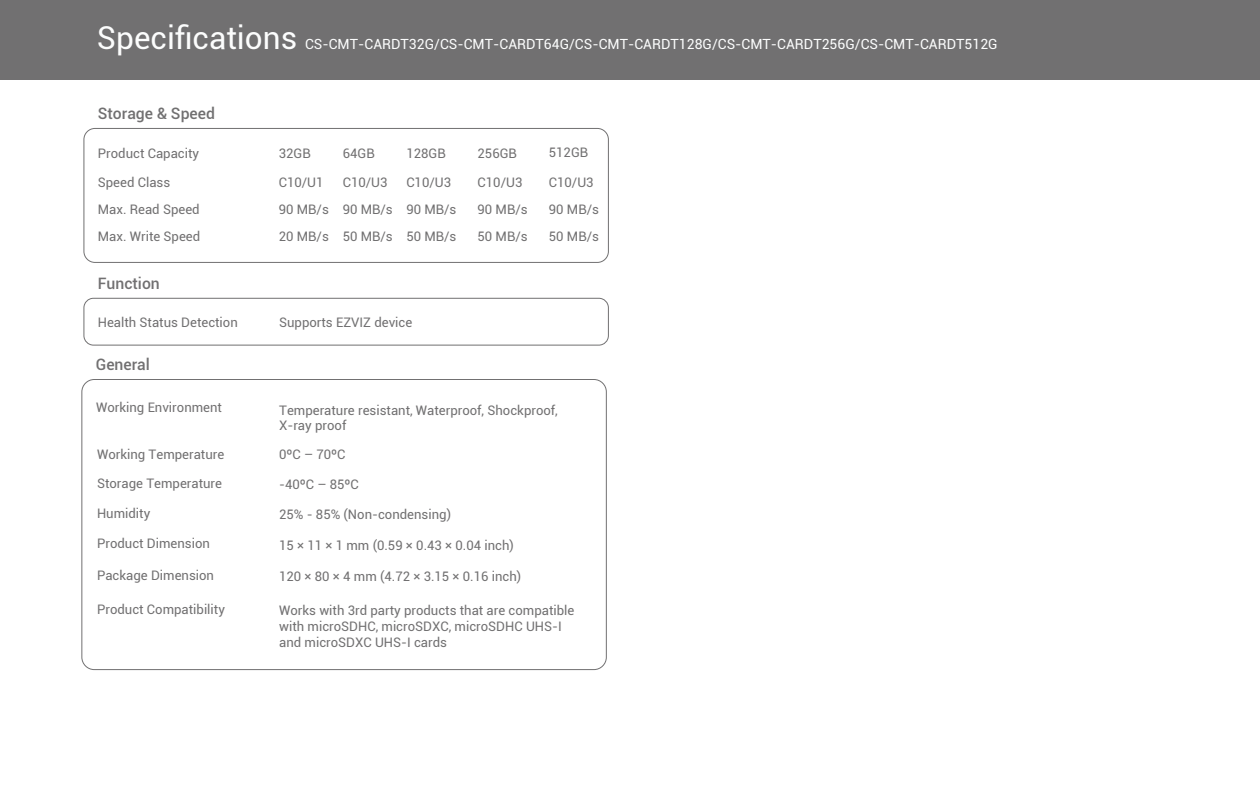
<style>
.page{position:relative;width:1260px;height:788px;background:#fff}
.page>*{position:absolute;margin:0;border:0;box-sizing:border-box;transform-origin:0 0}
.t1{font:31.5px "Roboto";color:#fcfdfd}
.t2{font:500 15.75px "Roboto";color:#717071}
.t3{font:14px "Roboto";color:#fcfdfd}
.t4{font:13.12px/15.8px "Roboto";color:#717071}
</style>
<div class="page">
<div style="left:0;top:0;width:1260px;height:80px;background:#717071"></div>
<div style="left:83px;top:128px;width:526px;height:135px;border:1px solid #717071;border-radius:11px"></div>
<div style="left:83px;top:298px;width:526px;height:47px;border:1px solid #717071;border-radius:10px"></div>
<div style="left:81px;top:379px;width:526px;height:291px;border:1px solid #717071;border-radius:12px"></div>
<h1 class="t1" style="left:97px;top:16px;width:202px">Specifications</h1>
<p class="t3" style="left:305px;top:35px;width:694px">CS-CMT-CARDT32G/CS-CMT-CARDT64G/CS-CMT-CARDT128G/CS-CMT-CARDT256G/CS-CMT-CARDT512G</p>
<p class="t2" style="left:98px;top:103px;width:119px">Storage &amp; Speed</p>
<p class="t4" style="left:98px;top:145px;width:103px">Product Capacity</p>
<p class="t4" style="left:279px;top:145px;width:34px">32GB</p>
<p class="t4" style="left:343px;top:145px;width:34px">64GB</p>
<p class="t4" style="left:406px;top:145px;width:41px">128GB</p>
<p class="t4" style="left:478px;top:145px;width:41px">256GB</p>
<p class="t4" style="left:549px;top:144px;width:41px">512GB</p>
<p class="t4" style="left:98px;top:174px;width:74px">Speed Class</p>
<p class="t4" style="left:279px;top:174px;width:46px">C10/U1</p>
<p class="t4" style="left:343px;top:174px;width:46px">C10/U3</p>
<p class="t4" style="left:406px;top:174px;width:46px">C10/U3</p>
<p class="t4" style="left:478px;top:174px;width:46px">C10/U3</p>
<p class="t4" style="left:549px;top:174px;width:46px">C10/U3</p>
<p class="t4" style="left:98px;top:201px;width:103px">Max. Read Speed</p>
<p class="t4" style="left:279px;top:201px;width:179px">90 MB/s 90 MB/s 90 MB/s</p>
<p class="t4" style="left:478px;top:201px;width:52px">90 MB/s</p>
<p class="t4" style="left:549px;top:201px;width:52px">90 MB/s</p>
<p class="t4" style="left:98px;top:228px;width:104px">Max. Write Speed</p>
<p class="t4" style="left:279px;top:228px;width:179px">20 MB/s 50 MB/s 50 MB/s</p>
<p class="t4" style="left:478px;top:228px;width:52px">50 MB/s</p>
<p class="t4" style="left:549px;top:228px;width:52px">50 MB/s</p>
<p class="t2" style="left:98px;top:272px;width:64px">Function</p>
<p class="t4" style="left:98px;top:313px;width:141px">Health Status Detection</p>
<p class="t4" style="left:279px;top:313px;width:135px">Supports EZVIZ device</p>
<p class="t2" style="left:96px;top:353px;width:56px">General</p>
<p class="t4" style="left:96px;top:398px;width:127px">Working Environment</p>
<p class="t4" style="left:279px;top:401px;width:280px">Temperature resistant, Waterproof, Shockproof,<br>X-ray proof</p>
<p class="t4" style="left:97px;top:446px;width:129px">Working Temperature</p>
<p class="t4" style="left:279px;top:446px;width:68px">0ºC – 70ºC</p>
<p class="t4" style="left:97px;top:474px;width:126px">Storage Temperature</p>
<p class="t4" style="left:279px;top:476px;width:81px">-40ºC – 85ºC</p>
<p class="t4" style="left:97px;top:505px;width:55px">Humidity</p>
<p class="t4" style="left:279px;top:506px;width:173px">25% - 85% (Non-condensing)</p>
<p class="t4" style="left:97px;top:535px;width:114px">Product Dimension</p>
<p class="t4" style="left:279px;top:536px;width:236px">15 × 11 × 1 mm (0.59 × 0.43 × 0.04 inch)</p>
<p class="t4" style="left:97px;top:567px;width:119px">Package Dimension</p>
<p class="t4" style="left:279px;top:568px;width:244px">120 × 80 × 4 mm (4.72 × 3.15 × 0.16 inch)</p>
<p class="t4" style="left:97px;top:600px;width:129px">Product Compatibility</p>
<p class="t4" style="left:279px;top:602px;width:297px">Works with 3rd party products that are compatible with microSDHC, microSDXC, microSDHC UHS-I and microSDXC UHS-I cards</p>
</div>
